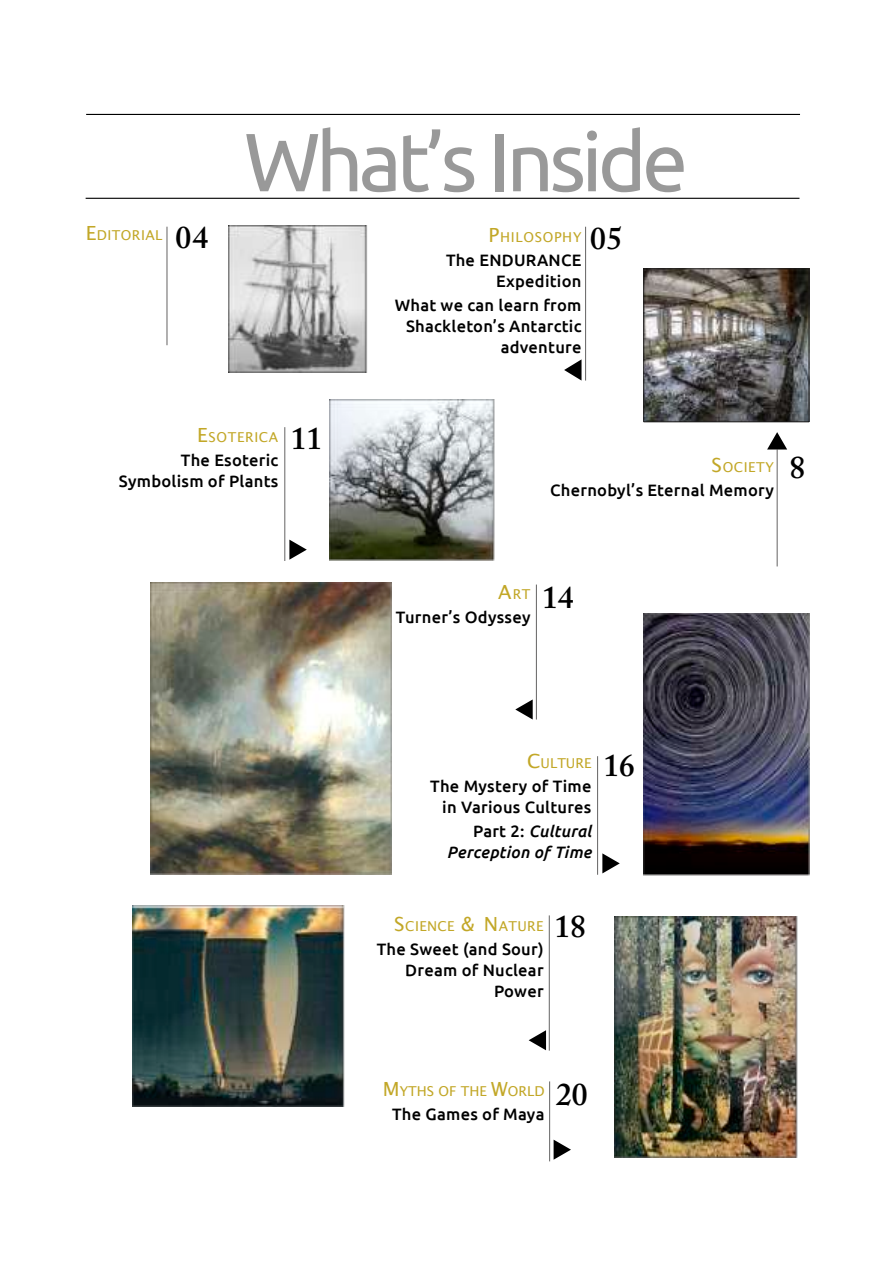
<style>
.page{position:relative;width:893px;height:1263px;background:#fff}
.page>*{position:absolute;margin:0;border:0;box-sizing:border-box;transform-origin:0 0}
.t1{font:82.5px "Ubuntu";letter-spacing:-.055em;color:#999}
.t2{font:600 31.5px "Adobe Caslon Pro";color:#000}
.t3{font:500 16.5px/21px "Ubuntu";letter-spacing:.015em;color:#000;text-align:right}
.t4{font:italic 500 16.5px/21px "Ubuntu";letter-spacing:.015em;color:#000;text-align:right}
.t5{font:13.65px "Lucida Grande";letter-spacing:.03em;color:#c2a727}
.t6{font:13.65px "Lucida Grande";color:#c2a727}
.t7{font:13.65px "Lucida Grande";letter-spacing:.05em;color:#c2a727}
.s1{font-size:19.5px}
.s2{font-style:normal}
</style>
<div class="page">
<hr style="left:167px;top:227px;width:1px;height:118px;background:#646363">
<svg style="left:564px;top:359px;width:17px;height:22px"></svg>
<svg style="left:289px;top:540px;width:18px;height:20px"></svg>
<svg style="left:602px;top:853px;width:18px;height:20px"></svg>
<svg style="left:515px;top:699px;width:18px;height:20px"></svg>
<svg style="left:554px;top:1140px;width:17px;height:20px"></svg>
<svg style="left:529px;top:1030px;width:17px;height:20px"></svg>
<hr style="left:777px;top:449px;width:1px;height:117px;background:#646363">
<hr style="left:585px;top:227px;width:1px;height:154px;background:#646363">
<hr style="left:86px;top:198px;width:713px;height:1px;background:#000">
<hr style="left:86px;top:114px;width:714px;height:1px;background:#000">
<hr style="left:284px;top:427px;width:1px;height:134px;background:#646363">
<hr style="left:536px;top:584px;width:1px;height:135px;background:#646363">
<hr style="left:597px;top:756px;width:1px;height:119px;background:#646363">
<hr style="left:549px;top:1081px;width:1px;height:80px;background:#646363">
<hr style="left:549px;top:915px;width:1px;height:136px;background:#646363">
<img style="left:133px;top:906px;width:211px;height:201px">
<img style="left:614px;top:916px;width:183px;height:241px">
<img style="left:150px;top:582px;width:242px;height:293px">
<img style="left:643px;top:613px;width:167px;height:262px">
<img style="left:330px;top:400px;width:165px;height:160px">
<img style="left:645px;top:271px;width:162px;height:149px">
<div style="left:643px;top:269px;width:166px;height:153px;border:1px solid #1c1b1b"></div>
<img style="left:228px;top:226px;width:140px;height:147px">
<svg style="left:767px;top:432px;width:20px;height:17px"></svg>
<p class="t5" style="left:86px;top:229px;width:78px"><span class="s1">E</span>DITORIAL</p>
<h1 class="t1" style="left:244px;top:127px;width:446px">What’s Inside</h1>
<h2 class="t2" style="left:176px;top:224px;width:34px">04</h2>
<h2 class="t2" style="left:590px;top:226px;width:34px">05</h2>
<p class="t7" style="left:488px;top:231px;width:95px"><span class="s1">P</span>HILOSOPHY</p>
<p class="t3" style="left:446px;top:250px;width:137px">The ENDURANCE<br>Expedition</p>
<p class="t3" style="left:395px;top:295px;width:188px">What we can learn from<br>Shackleton’s Antarctic adventure</p>
<p class="t5" style="left:197px;top:431px;width:83px"><span class="s1">E</span>SOTERICA</p>
<p class="t3" style="left:119px;top:450px;width:161px">The Esoteric<br>Symbolism of Plants</p>
<p class="t5" style="left:711px;top:462px;width:64px"><span class="s1">S</span>OCIETY</p>
<h2 class="t2" style="left:291px;top:426px;width:33px">11</h2>
<p class="t3" style="left:550px;top:481px;width:225px">Chernobyl’s Eternal Memory</p>
<h2 class="t2" style="left:789px;top:455px;width:17px">8</h2>
<p class="t5" style="left:498px;top:588px;width:34px"><span class="s1">A</span>RT</p>
<p class="t3" style="left:396px;top:608px;width:136px">Turner’s Odyssey</p>
<h2 class="t2" style="left:542px;top:584px;width:33px">14</h2>
<p class="t5" style="left:527px;top:757px;width:66px"><span class="s1">C</span>ULTURE</p>
<p class="t3" style="left:430px;top:776px;width:163px">The Mystery of Time in Various Cultures</p>
<p class="t4" style="left:447px;top:821px;width:146px"><span class="s2">Part 2:</span> Cultural<br>Perception of Time</p>
<h2 class="t2" style="left:603px;top:753px;width:33px">16</h2>
<p class="t5" style="left:394px;top:921px;width:151px"><span class="s1">S</span>CIENCE <span class="s1">&amp; N</span>ATURE</p>
<p class="t3" style="left:377px;top:940px;width:168px">The Sweet (and Sour)<br>Dream of Nuclear<br>Power</p>
<h2 class="t2" style="left:554px;top:914px;width:33px">18</h2>
<p class="t6" style="left:383px;top:1086px;width:163px"><span class="s1">M</span>YTHS OF THE <span class="s1">W</span>ORLD</p>
<p class="t3" style="left:392px;top:1105px;width:154px">The Games of Maya</p>
<h2 class="t2" style="left:556px;top:1081px;width:33px">20</h2>
</div>
